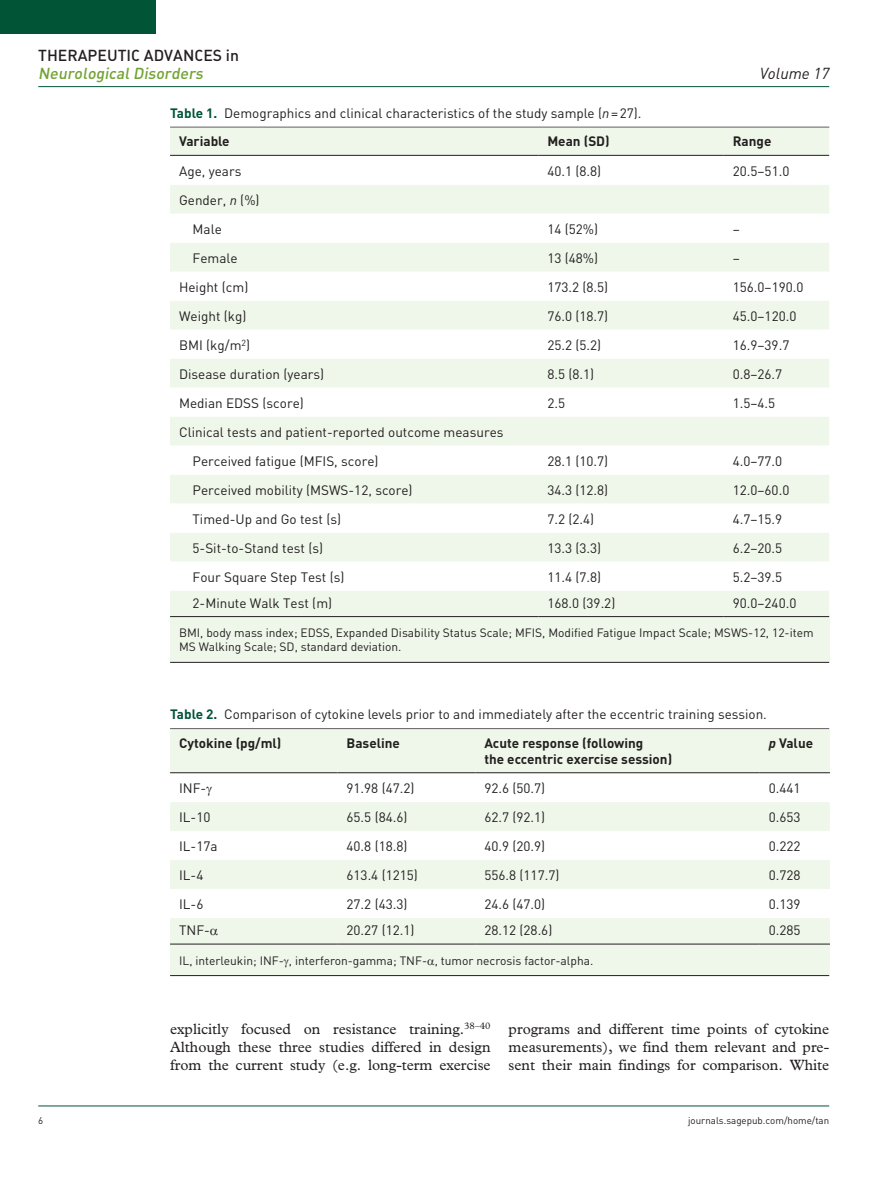
<style>
.page{position:relative;width:893px;height:1191px;background:#fff}
.page>*{position:absolute;margin:0;border:0;box-sizing:border-box;transform-origin:0 0}
.t1{font:15.75px "DIN Medium Alternate";color:#231f20}
.t2{font:italic 15.75px "DIN Medium Alternate";color:#71a332}
.t3{font:italic 15.75px "DIN";color:#231f20}
.t4{font:15px/18px "Plantin Std";color:#231f20;text-align:justify}
.t5{font:13.5px/28.5px "DIN";color:#231f20}
.t6{font:700 13.5px/15.8px "DIN";color:#231f20}
.t7{font:12px/14.2px "DIN";color:#231f20}
.t8{font:9.75px "DIN";color:#231f20}
.s1{font-weight:700;color:#015436}
.s2{font-style:italic}
.s3{font-weight:700}
</style>
<div class="page">
<hr style="left:38px;top:86px;width:791px;height:1px;background:#015436">
<hr style="left:38px;top:1105px;width:791px;height:1px;background:#015436">
<div style="left:0;top:0;width:155px;height:34px;background:#015436"></div>
<div style="left:170px;top:614px;width:659px;height:48px;background:#eff7ea"></div>
<div style="left:170px;top:927px;width:659px;height:48px;background:#eff7ea"></div>
<hr style="left:170px;top:728px;width:659px;height:1px;background:#231f20">
<hr style="left:170px;top:975px;width:659px;height:1px;background:#231f20">
<div style="left:170px;top:729px;width:660px;height:215px;background:#eff7ea"></div>
<svg style="left:170px;top:772px;width:660px;height:146px"></svg>
<hr style="left:170px;top:772px;width:167px;height:1px;background:#231f20">
<hr style="left:338px;top:772px;width:137px;height:1px;background:#231f20">
<hr style="left:475px;top:772px;width:285px;height:1px;background:#231f20">
<hr style="left:760px;top:772px;width:70px;height:1px;background:#231f20">
<hr style="left:170px;top:943px;width:167px;height:1px;background:#231f20">
<hr style="left:338px;top:943px;width:137px;height:1px;background:#231f20">
<hr style="left:475px;top:943px;width:285px;height:1px;background:#231f20">
<hr style="left:760px;top:943px;width:70px;height:1px;background:#231f20">
<hr style="left:170px;top:127px;width:659px;height:1px;background:#231f20">
<hr style="left:170px;top:662px;width:659px;height:1px;background:#231f20">
<div style="left:170px;top:128px;width:659px;height:486px;background:#eff7ea"></div>
<svg style="left:170px;top:156px;width:659px;height:434px"></svg>
<hr style="left:170px;top:155px;width:368px;height:1px;background:#231f20">
<hr style="left:538px;top:155px;width:186px;height:1px;background:#231f20">
<hr style="left:724px;top:155px;width:105px;height:1px;background:#231f20">
<hr style="left:170px;top:616px;width:368px;height:1px;background:#231f20">
<hr style="left:538px;top:616px;width:186px;height:1px;background:#231f20">
<hr style="left:724px;top:616px;width:105px;height:1px;background:#231f20">
<svg style="left:206px;top:787px;width:6px;height:9px"></svg>
<svg style="left:210px;top:928px;width:8px;height:7px"></svg>
<p class="t1" style="left:38px;top:45px;width:202px">THERAPEUTIC ADVANCES IN</p>
<p class="t2" style="left:38px;top:63px;width:169px">NeurologicalDisorders</p>
<p class="t3" style="left:760px;top:63px;width:71px">Volume 17</p>
<p class="t5" style="left:179px;top:98px;width:464px;text-indent:-9px"><span class="s1">Table 1.</span> Demographics and clinical characteristics of the study sample (<span class="s2">n</span>=27).<br><span class="s3">Variable</span></p>
<p class="t6" style="left:547px;top:133px;width:64px">Mean (SD)</p>
<p class="t6" style="left:733px;top:133px;width:40px">Range</p>
<p class="t5" style="left:179px;top:156px;width:64px">Age, years</p>
<p class="t5" style="left:547px;top:156px;width:55px">40.1 (8.8)</p>
<p class="t5" style="left:733px;top:156px;width:58px">20.5–51.0</p>
<p class="t5" style="left:193px;top:185px;width:69px;line-height:29px;text-indent:-14px">Gender, <span class="s2">n</span> (%)<br>Male</p>
<p class="t5" style="left:547px;top:214px;width:52px">14 (52%)</p>
<p class="t5" style="left:733px;top:214px;width:9px">–</p>
<p class="t5" style="left:193px;top:243px;width:47px">Female</p>
<p class="t5" style="left:547px;top:243px;width:52px">13 (48%)</p>
<p class="t5" style="left:733px;top:243px;width:9px">–</p>
<p class="t5" style="left:179px;top:272px;width:71px">Height (cm)</p>
<p class="t5" style="left:547px;top:272px;width:62px">173.2 (8.5)</p>
<p class="t5" style="left:733px;top:272px;width:72px">156.0–190.0</p>
<p class="t5" style="left:179px;top:301px;width:69px">Weight (kg)</p>
<p class="t5" style="left:547px;top:301px;width:62px">76.0 (18.7)</p>
<p class="t5" style="left:733px;top:301px;width:65px">45.0–120.0</p>
<p class="t5" style="left:179px;top:330px;width:73px">BMI (kg/m<sup>2</sup>)</p>
<p class="t5" style="left:547px;top:330px;width:55px">25.2 (5.2)</p>
<p class="t5" style="left:733px;top:330px;width:58px">16.9–39.7</p>
<p class="t5" style="left:179px;top:359px;width:147px">Disease duration (years)</p>
<p class="t5" style="left:547px;top:359px;width:48px">8.5 (8.1)</p>
<p class="t5" style="left:733px;top:359px;width:51px">0.8–26.7</p>
<p class="t5" style="left:179px;top:388px;width:126px">Median EDSS (score)</p>
<p class="t5" style="left:547px;top:388px;width:19px">2.5</p>
<p class="t5" style="left:733px;top:388px;width:44px">1.5–4.5</p>
<p class="t5" style="left:193px;top:417px;width:312px;line-height:29px;text-indent:-14px">Clinical tests and patient-reported outcome measures<br>Perceived fatigue (MFIS, score)</p>
<p class="t5" style="left:547px;top:446px;width:62px">28.1 (10.7)</p>
<p class="t5" style="left:733px;top:446px;width:51px">4.0–77.0</p>
<p class="t5" style="left:193px;top:475px;width:222px">Perceived mobility (MSWS-12, score)</p>
<p class="t5" style="left:547px;top:475px;width:62px">34.3 (12.8)</p>
<p class="t5" style="left:733px;top:475px;width:58px">12.0–60.0</p>
<p class="t5" style="left:193px;top:504px;width:150px">Timed-Up and Go test (s)</p>
<p class="t5" style="left:547px;top:504px;width:48px">7.2 (2.4)</p>
<p class="t5" style="left:733px;top:504px;width:51px">4.7–15.9</p>
<p class="t5" style="left:193px;top:533px;width:132px">5-Sit-to-Stand test (s)</p>
<p class="t5" style="left:547px;top:533px;width:55px">13.3 (3.3)</p>
<p class="t5" style="left:733px;top:533px;width:51px">6.2–20.5</p>
<p class="t5" style="left:193px;top:562px;width:153px">Four Square Step Test (s)</p>
<p class="t5" style="left:547px;top:562px;width:55px">11.4 (7.8)</p>
<p class="t5" style="left:733px;top:562px;width:51px">5.2–39.5</p>
<p class="t5" style="left:193px;top:588px;width:141px">2-Minute Walk Test (m)</p>
<p class="t5" style="left:547px;top:588px;width:70px">168.0 (39.2)</p>
<p class="t5" style="left:733px;top:588px;width:65px">90.0–240.0</p>
<p class="t7" style="left:179px;top:625px;width:636px">BMI, body mass index; EDSS, Expanded Disability Status Scale; MFIS, Modified Fatigue Impact Scale; MSWS-12, 12-item<br>MS Walking Scale; SD, standard deviation.</p>
<p class="t5" style="left:179px;top:700px;width:589px;text-indent:-9px"><span class="s1">Table 2.</span> Comparison of cytokine levels prior to and immediately after the eccentric training session.<br><span class="s3">Cytokine (pg/ml)</span></p>
<p class="t6" style="left:347px;top:734px;width:55px">Baseline</p>
<p class="t6" style="left:484px;top:734px;width:189px">Acute response (following<br>the eccentric exercise session)</p>
<p class="t6" style="left:769px;top:734px;width:46px"><span class="s2">p</span> Value</p>
<p class="t5" style="left:179px;top:773px;width:29px">INF-</p>
<p class="t5" style="left:347px;top:773px;width:70px">91.98 (47.2)</p>
<p class="t5" style="left:484px;top:773px;width:62px">92.6 (50.7)</p>
<p class="t5" style="left:769px;top:773px;width:33px">0.441</p>
<p class="t5" style="left:179px;top:802px;width:33px">IL-10</p>
<p class="t5" style="left:347px;top:802px;width:62px">65.5 (84.6)</p>
<p class="t5" style="left:484px;top:802px;width:62px">62.7 (92.1)</p>
<p class="t5" style="left:769px;top:802px;width:33px">0.653</p>
<p class="t5" style="left:179px;top:831px;width:40px">IL-17a</p>
<p class="t5" style="left:347px;top:831px;width:62px">40.8 (18.8)</p>
<p class="t5" style="left:484px;top:831px;width:62px">40.9 (20.9)</p>
<p class="t5" style="left:769px;top:831px;width:33px">0.222</p>
<p class="t5" style="left:179px;top:860px;width:26px">IL-4</p>
<p class="t5" style="left:347px;top:860px;width:73px">613.4 (1215)</p>
<p class="t5" style="left:484px;top:860px;width:77px">556.8 (117.7)</p>
<p class="t5" style="left:769px;top:860px;width:33px">0.728</p>
<p class="t5" style="left:179px;top:889px;width:26px">IL-6</p>
<p class="t5" style="left:347px;top:889px;width:62px">27.2 (43.3)</p>
<p class="t5" style="left:484px;top:889px;width:62px">24.6 (47.0)</p>
<p class="t5" style="left:769px;top:889px;width:33px">0.139</p>
<p class="t5" style="left:179px;top:915px;width:32px">TNF-</p>
<p class="t5" style="left:347px;top:915px;width:70px">20.27 (12.1)</p>
<p class="t5" style="left:484px;top:915px;width:70px">28.12 (28.6)</p>
<p class="t5" style="left:769px;top:915px;width:33px">0.285</p>
<p class="t7" style="left:179px;top:953px;width:416px">IL, interleukin; INF- , interferon-gamma; TNF- , tumor necrosis factor-alpha.</p>
<p class="t4" style="left:170px;top:1019px;width:322px">explicitly focused on resistance training.<sup>38–40<br></sup>Although these three studies differed in design from the current study (e.g. long-term exercise</p>
<p class="t4" style="left:509px;top:1019px;width:322px">programs and different time points of cytokine measurements), we find them relevant and pre&shy;sent their main findings for comparison. White</p>
<p class="t8" style="left:38px;top:1114px;width:7px">6</p>
<p class="t8" style="left:688px;top:1114px;width:143px">journals.sagepub.com/home/tan</p>
</div>
